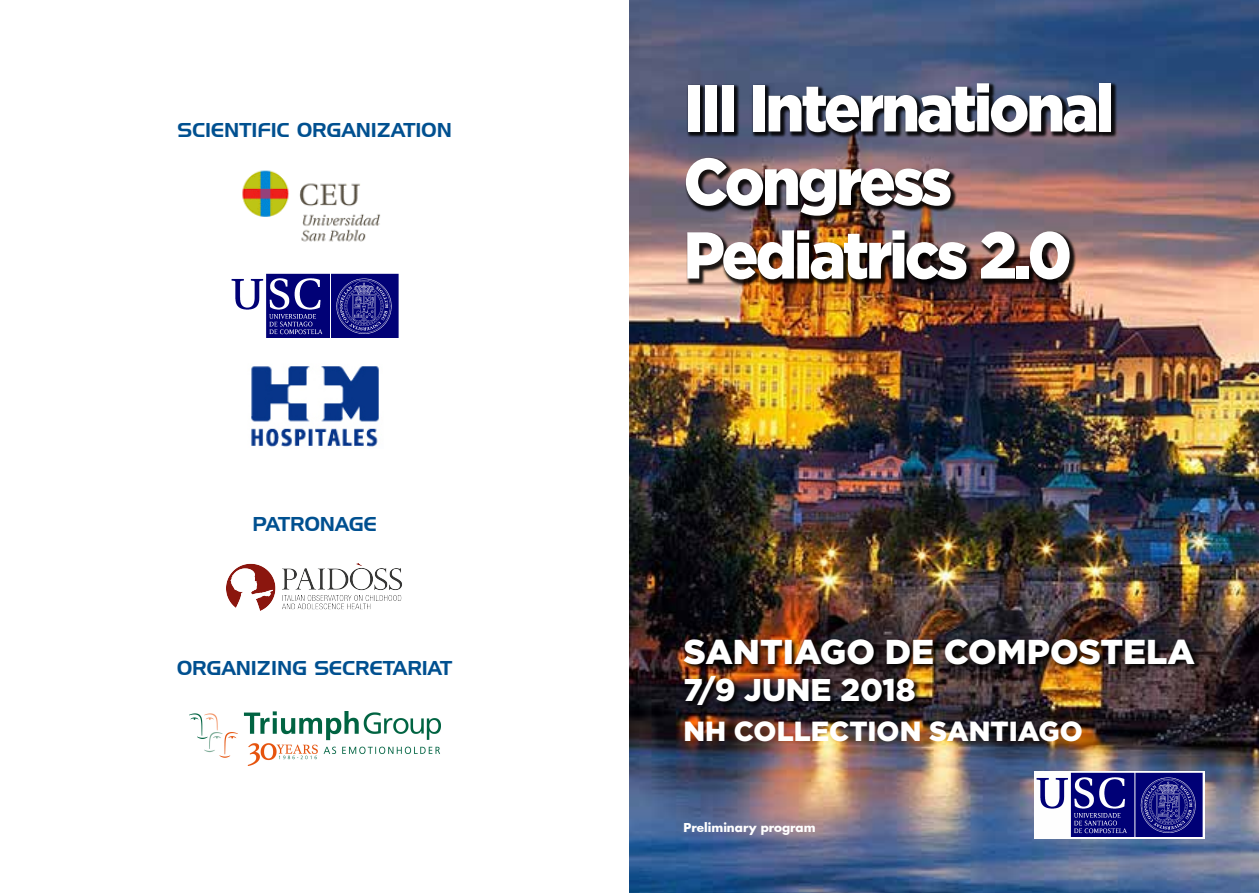
<style>
.page{position:relative;width:1259px;height:893px;background:#fff}
.page>*{position:absolute;margin:0;border:0;box-sizing:border-box;transform-origin:0 0}
.t1{font:900 66px/73.5px "Gotham";letter-spacing:-.05em;color:#fff;scale:.93 1}
.t2{font:900 34.5px "Gotham";color:#fff}
.t3{font:900 31.5px "Gotham";color:#fff}
.t4{font:900 27.75px "Gotham";color:#fff}
.t5{font:19.5px "Handel Gothic BT";color:#005090}
.t6{font:700 12px "Futura";color:#fff}
</style>
<div class="page">
<img style="left:629px;top:0;width:630px;height:893px">
<img style="left:682px;top:637px;width:519px;height:75px">
<div style="left:685px;top:82px;width:432px;height:204px;background:#000;opacity:.88"></div>
<img style="left:226px;top:563px;width:176px;height:47px">
<img style="left:231px;top:273px;width:168px;height:65px">
<img style="left:242px;top:170px;width:139px;height:72px">
<img style="left:251px;top:366px;width:128px;height:81px">
<img style="left:189px;top:711px;width:251px;height:54px">
<img style="left:1034px;top:772px;width:171px;height:67px">
<p class="t5" style="left:178px;top:118px;width:276px">SCIENTIFIC ORGANIZATION</p>
<p class="t5" style="left:253px;top:512px;width:126px">PATRONAGE</p>
<p class="t5" style="left:177px;top:656px;width:277px">ORGANIZING SECRETARIAT</p>
<h1 class="t1" style="left:683px;top:71px;width:465px">III International<br>Congress<br>Pediatrics 2.0</h1>
<h2 class="t2" style="left:683px;top:628px;width:513px">SANTIAGO DE COMPOSTELA</h2>
<h3 class="t3" style="left:683px;top:668px;width:234px">7/9 JUNE 2018</h3>
<h3 class="t4" style="left:683px;top:712px;width:401px">NH COLLECTION SANTIAGO</h3>
<p class="t6" style="left:683px;top:819px;width:134px">Preliminary program</p>
</div>
